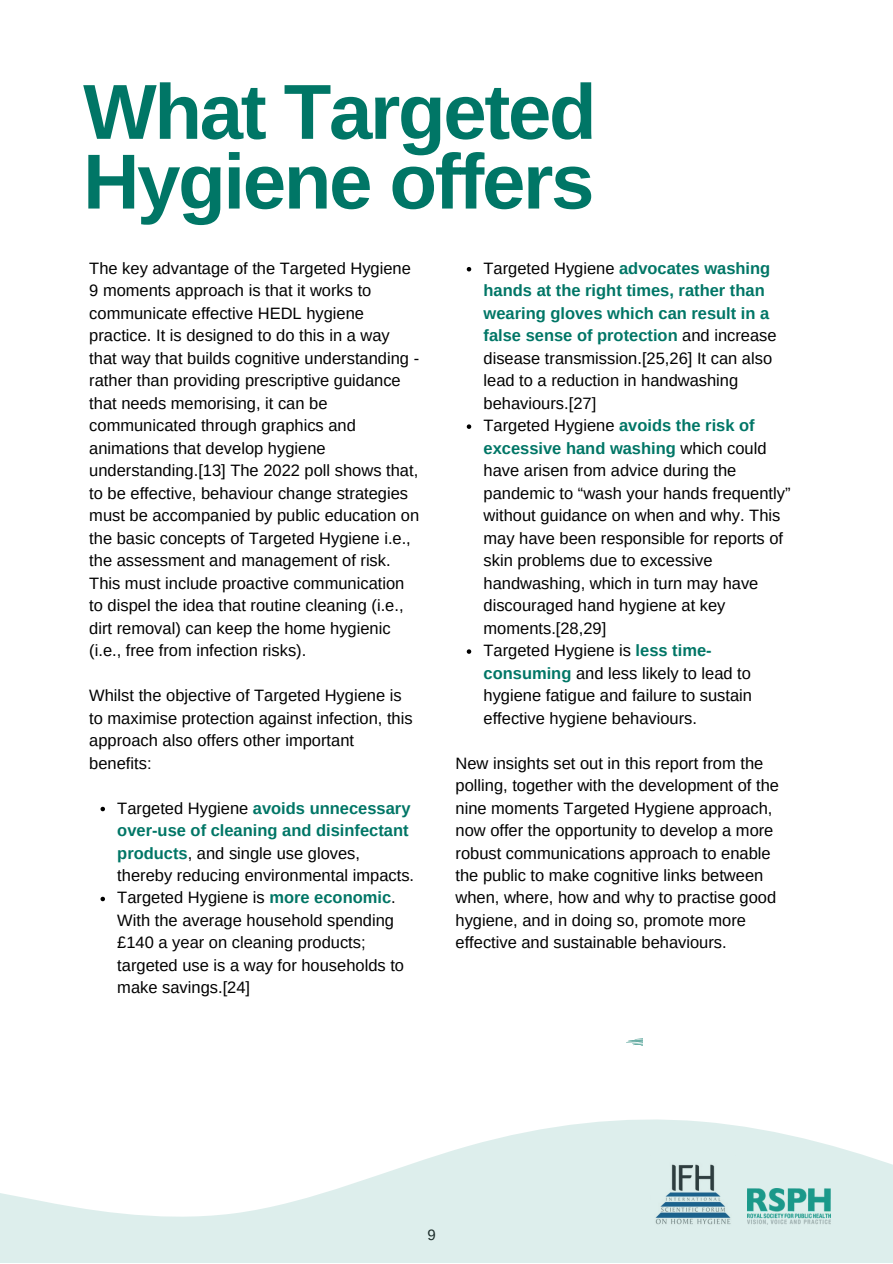
<style>
.page{position:relative;width:893px;height:1264px;background:#fff}
.page>*{position:absolute;margin:0;border:0;box-sizing:border-box;transform-origin:0 0}
.t1{font:700 78px/69.8px "Arimo";letter-spacing:-.03em;color:#007666}
.t2{font:16.5px/22.5px "Arimo";color:#000}
.t3{font:15px "Arimo";color:#000}
.s1{font-weight:700;color:#007666}
</style>
<div class="page">
<svg style="left:626px;top:1038px;width:16px;height:7px"></svg>
<svg style="left:100px;top:806px;width:5px;height:5px"></svg>
<svg style="left:100px;top:896px;width:5px;height:5px"></svg>
<svg style="left:466px;top:267px;width:5px;height:4px"></svg>
<svg style="left:466px;top:424px;width:5px;height:5px"></svg>
<svg style="left:466px;top:649px;width:5px;height:5px"></svg>
<svg style="left:0;top:1119px;width:892px;height:143px;fill:#ddeeec"></svg>
<h1 class="t1" style="left:83px;top:77px;width:515px">What Targeted<br>Hygiene offers</h1>
<p class="t2" style="left:89px;top:257px;width:331px">The key advantage of the Targeted Hygiene 9 moments approach is that it works to communicate effective HEDL hygiene practice. It is designed to do this in a way that way that builds cognitive understanding - rather than providing prescriptive guidance that needs memorising, it can be communicated through graphics and animations that develop hygiene understanding.[13] The 2022 poll shows that, to be effective, behaviour change strategies must be accompanied by public education on the basic concepts of Targeted Hygiene i.e., the assessment and management of risk.<br>This must include proactive communication to dispel the idea that routine cleaning (i.e., dirt removal) can keep the home hygienic (i.e., free from infection risks).</p>
<p class="t2" style="left:89px;top:684px;width:325px">Whilst the objective of Targeted Hygiene is to maximise protection against infection, this approach also offers other important benefits:</p>
<p class="t2" style="left:117px;top:796px;width:298px">Targeted Hygiene <span class="s1">avoids unnecessary over-use of cleaning and disinfectant products</span>, and single use gloves, thereby reducing environmental impacts.<br>Targeted Hygiene is <span class="s1">more economic</span>.<br>With the average household spending £140 a year on cleaning products; targeted use is a way for households to make savings.[24]</p>
<p class="t2" style="left:483px;top:257px;width:308px">Targeted Hygiene <span class="s1">advocates washing hands at the right times, rather than wearing gloves which can result in a false sense of protection</span> and increase disease transmission.[25,26] It can also lead to a reduction in handwashing behaviours.[27]<br>Targeted Hygiene <span class="s1">avoids the risk of excessive hand washing</span> which could have arisen from advice during the pandemic to “wash your hands frequently” without guidance on when and why. This may have been responsible for reports of skin problems due to excessive handwashing, which in turn may have discouraged hand hygiene at key moments.[28,29]<br>Targeted Hygiene is <span class="s1">less time&shy;consuming</span> and less likely to lead to hygiene fatigue and failure to sustain effective hygiene behaviours.</p>
<p class="t2" style="left:455px;top:751px;width:325px">New insights set out in this report from the polling, together with the development of the nine moments Targeted Hygiene approach, now offer the opportunity to develop a more robust communications approach to enable the public to make cognitive links between when, where, how and why to practise good hygiene, and in doing so, promote more effective and sustainable behaviours.</p>
<p class="t3" style="left:427px;top:1226px;width:10px">9</p>
</div>
